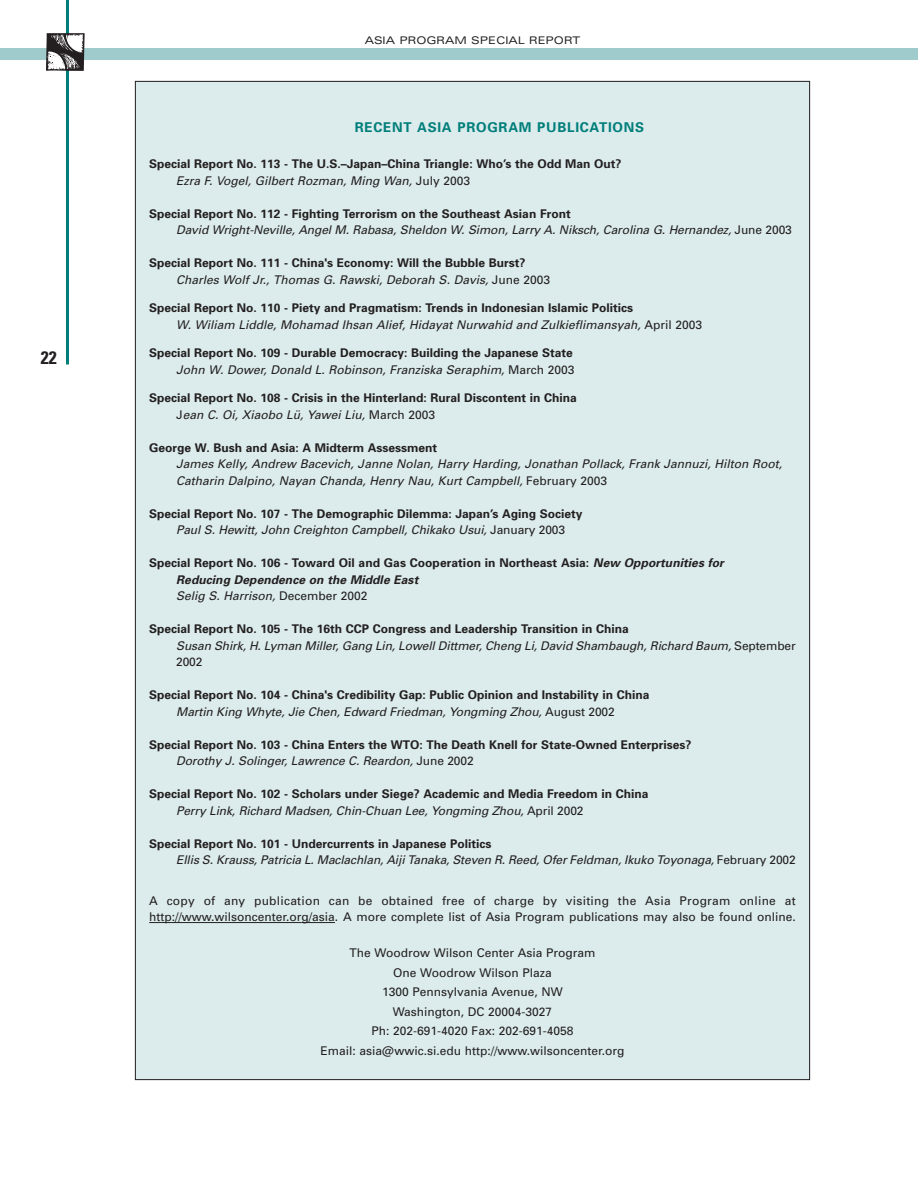
<style>
.page{position:relative;width:918px;height:1188px;background:#fff}
.page>*{position:absolute;margin:0;border:0;box-sizing:border-box;transform-origin:0 0}
.t1{font:700 condensed 18px "Univers";color:#231f20}
.t2{font:700 13.5px "Univers";letter-spacing:.055em;color:#007e7a}
.t3{font:700 12px/16.5px "Univers";color:#231f20}
.t4{font:italic 12px/16.5px "Univers";letter-spacing:-.01em;color:#231f20}
.t5{font:12px/19.5px "Univers";color:#231f20}
.t6{font:expanded 10.5px "Univers";color:#231f20}
.s1{font-weight:400;font-style:italic}
.s2{font-weight:400}
.s3{font-weight:700;font-style:normal}
.s4{font-style:normal}
.s5{font-style:italic}
</style>
<div class="page">
<div style="left:0;top:48px;width:918px;height:12px;background:#a0cbcc"></div>
<hr style="left:66px;top:0;width:3px;height:364px;background:#007e7a">
<svg style="left:46px;top:33px;width:39px;height:38px"></svg>
<div style="left:135px;top:81px;width:675px;height:999px;background:#dcecec"></div>
<hr style="left:149px;top:922px;width:63px;height:1px;background:#231f20">
<hr style="left:211px;top:922px;width:76px;height:1px;background:#231f20">
<svg style="left:287px;top:922px;width:15px;height:1px"></svg>
<hr style="left:302px;top:922px;width:33px;height:1px;background:#231f20">
<h1 class="t1" style="left:41px;top:351px;width:17px">22</h1>
<p class="t6" style="left:365px;top:37px;width:217px">ASIA PROGRAM SPECIAL REPORT</p>
<p class="t2" style="left:355px;top:123px;width:291px">RECENT ASIA PROGRAM PUBLICATIONS</p>
<p class="t3" style="left:176px;top:157px;width:447px;text-indent:-27px">Special Report No. 113 - The U.S.–Japan–China Triangle: Who’s the Odd Man Out?<br><span class="s1">Ezra F. Vogel, Gilbert Rozman, Ming Wan,</span> <span class="s2">July 2003</span></p>
<p class="t4" style="left:176px;top:206px;width:617px;text-indent:-27px"><span class="s3">Special Report No. 112 - Fighting Terrorism on the Southeast Asian Front<br></span>David Wright-Neville, Angel M. Rabasa, Sheldon W. Simon, Larry A. Niksch, Carolina G. Hernandez, <span class="s4">June 2003</span></p>
<p class="t3" style="left:176px;top:256px;width:376px;text-indent:-27px">Special Report No. 111 - China's Economy: Will the Bubble Burst?<br><span class="s1">Charles Wolf Jr., Thomas G. Rawski, Deborah S. Davis,</span> <span class="s2">June 2003</span></p>
<p class="t3" style="left:176px;top:301px;width:527px;text-indent:-27px">Special Report No. 110 - Piety and Pragmatism: Trends in Indonesian Islamic Politics<br><span class="s1">W. Wiliam Liddle, Mohamad Ihsan Alief, Hidayat Nurwahid and Zulkieflimansyah,</span> <span class="s2">April 2003</span></p>
<p class="t3" style="left:149px;top:346px;width:427px;text-align:right">Special Report No. 109 - Durable Democracy: Building the Japanese State<br><span class="s1">John W. Dower, Donald L. Robinson, Franziska Seraphim,</span> <span class="s2">March 2003</span></p>
<p class="t3" style="left:176px;top:391px;width:402px;text-indent:-27px">Special Report No. 108 - Crisis in the Hinterland: Rural Discontent in China<br><span class="s2">J</span><span class="s1">ean C. Oi, Xiaobo Lü, Yawei Liu,</span> <span class="s2">March 2003</span></p>
<p class="t3" style="left:149px;top:440px;width:289px">George W. Bush and Asia: A Midterm Assessment</p>
<p class="t4" style="left:176px;top:457px;width:607px">James Kelly, Andrew Bacevich, Janne Nolan, Harry Harding, Jonathan Pollack, Frank Jannuzi, Hilton Root,<br>Catharin Dalpino, Nayan Chanda, Henry Nau, Kurt Campbell, <span class="s4">February 2003</span></p>
<p class="t3" style="left:176px;top:506px;width:408px;text-indent:-27px">Special Report No. 107 - The Demographic Dilemma: Japan’s Aging Society<br><span class="s1">Paul S. Hewitt, John Creighton Campbell, Chikako Usui,</span> <span class="s2">January 2003</span></p>
<p class="t3" style="left:176px;top:556px;width:549px;text-indent:-27px">Special Report No. 106 - Toward Oil and Gas Cooperation in Northeast Asia: <span class="s5">New Opportunities for<br>Reducing Dependence on the Middle East<br></span><span class="s1">Selig S. Harrison,</span> <span class="s2">December 2002</span></p>
<p class="t4" style="left:176px;top:622px;width:621px;text-indent:-27px"><span class="s3">Special Report No. 105 - The 16th CCP Congress and Leadership Transition in China<br></span>Susan Shirk, H. Lyman Miller, Gang Lin, Lowell Dittmer, Cheng Li, David Shambaugh, Richard Baum, <span class="s4">September<br>2002</span></p>
<p class="t3" style="left:176px;top:688px;width:475px;text-indent:-27px">Special Report No. 104 - China's Credibility Gap: Public Opinion and Instability in China<br><span class="s1">Martin King Whyte, Jie Chen, Edward Friedman, Yongming Zhou,</span> <span class="s2">August 2002</span></p>
<p class="t3" style="left:176px;top:737px;width:517px;text-indent:-27px">Special Report No. 103 - China Enters the WTO: The Death Knell for State-Owned Enterprises?<br><span class="s1">Dorothy J. Solinger, Lawrence C. Reardon,</span> <span class="s2">June 2002</span></p>
<p class="t3" style="left:176px;top:787px;width:474px;text-indent:-27px">Special Report No. 102 - Scholars under Siege? Academic and Media Freedom in China<br><span class="s1">Perry Link, Richard Madsen, Chin-Chuan Lee, Yongming Zhou,</span> <span class="s2">April 2002</span></p>
<p class="t4" style="left:176px;top:836px;width:621px;text-indent:-27px"><span class="s3">Special Report No. 101 - Undercurrents in Japanese Politics<br></span>Ellis S. Krauss, Patricia L. Maclachlan, Aiji Tanaka, Steven R. Reed, Ofer Feldman, Ikuko Toyonaga, <span class="s4">February 2002</span></p>
<p class="t5" style="left:149px;top:893px;width:648px;line-height:16.5px">A copy of any publication can be obtained free of charge by visiting the Asia Program online at http://www.wilsoncenter.org/asia. A more complete list of Asia Program publications may also be found online.</p>
<p class="t5" style="left:321px;top:944px;width:306px;text-align:center">The Woodrow Wilson Center Asia Program<br>One Woodrow Wilson Plaza<br>1300 Pennsylvania Avenue, NW<br>Washington, DC 20004-3027<br>Ph: 202-691-4020 Fax: 202-691-4058<br>Email: asia@wwic.si.edu http://www.wilsoncenter.org</p>
</div>
